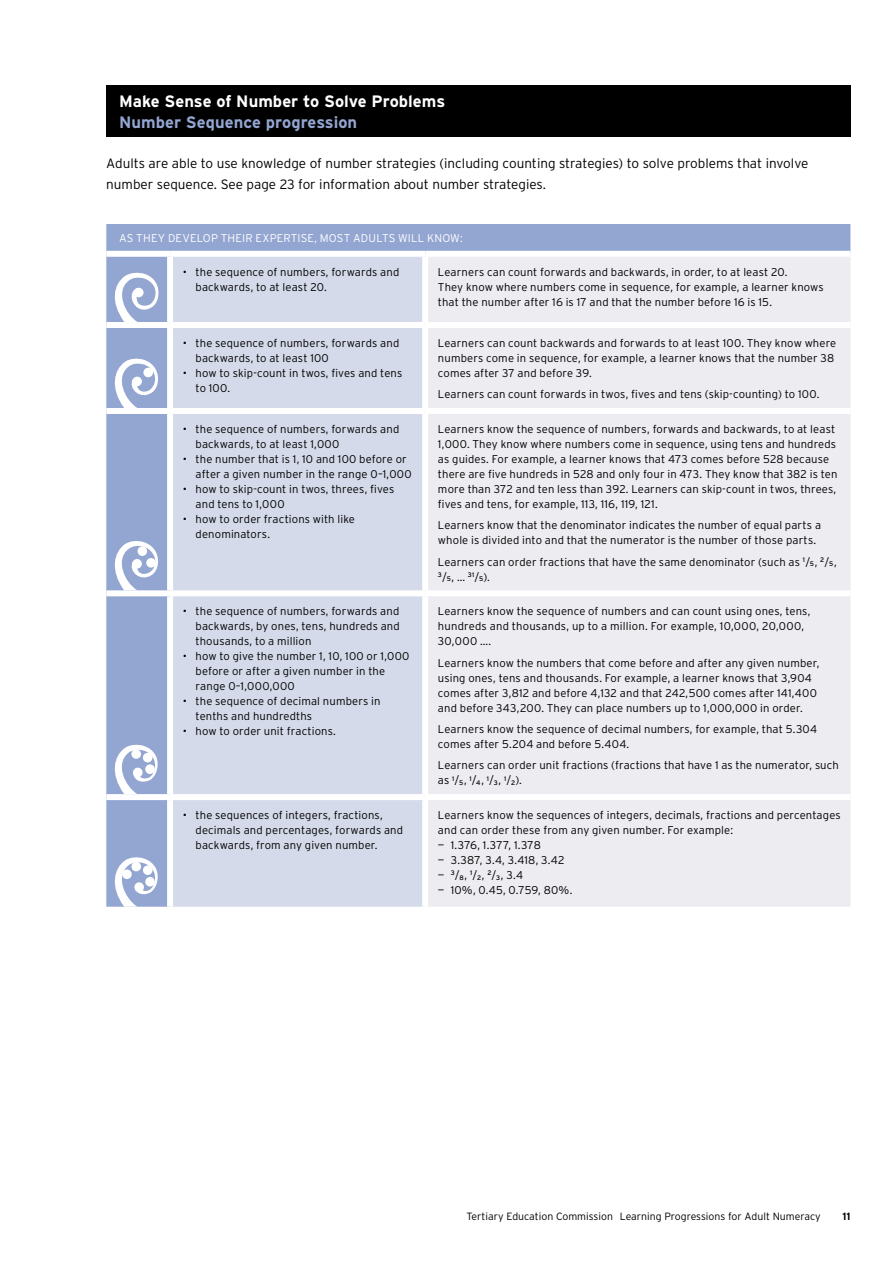
<style>
.page{position:relative;width:893px;height:1263px;background:#fff}
.page>*{position:absolute;margin:0;border:0;box-sizing:border-box;transform-origin:0 0}
.t1{font:700 16.5px "Interstate";color:#fff}
.t2{font:700 16.5px "Interstate";letter-spacing:.005em;color:#93a5d1}
.t3{font:300 13.5px/21px "Interstate";color:#000}
.t4{font:300 11.25px/15px "Interstate";letter-spacing:.015em;color:#000}
.t5{font:300 11.25px "Interstate";color:#fff}
.t6{font:300 10.5px "Interstate";color:#000}
.t7{font:700 10.5px "Interstate";color:#000}
.s1{font-weight:400;font-size:6.6px}
</style>
<div class="page">
<div style="left:106px;top:85px;width:744px;height:51px;background:#000"></div>
<div style="left:106px;top:224px;width:744px;height:683px;background:#93a5d1"></div>
<div style="left:173px;top:257px;width:249px;height:650px;background:#d4dae9"></div>
<div style="left:428px;top:257px;width:422px;height:650px;background:#ececf1"></div>
<div style="left:106px;top:251px;width:64px;height:6px;background:#fff"></div>
<div style="left:170px;top:251px;width:255px;height:6px;background:#fff"></div>
<div style="left:167px;top:257px;width:6px;height:65px;background:#fff"></div>
<div style="left:425px;top:251px;width:425px;height:6px;background:#fff"></div>
<div style="left:422px;top:257px;width:6px;height:65px;background:#fff"></div>
<div style="left:106px;top:322px;width:64px;height:6px;background:#fff"></div>
<div style="left:170px;top:322px;width:255px;height:6px;background:#fff"></div>
<div style="left:167px;top:328px;width:6px;height:80px;background:#fff"></div>
<div style="left:425px;top:322px;width:425px;height:6px;background:#fff"></div>
<div style="left:422px;top:328px;width:6px;height:80px;background:#fff"></div>
<div style="left:106px;top:408px;width:64px;height:6px;background:#fff"></div>
<div style="left:170px;top:408px;width:255px;height:6px;background:#fff"></div>
<div style="left:167px;top:414px;width:6px;height:176px;background:#fff"></div>
<div style="left:425px;top:408px;width:425px;height:6px;background:#fff"></div>
<div style="left:422px;top:414px;width:6px;height:176px;background:#fff"></div>
<div style="left:106px;top:590px;width:64px;height:6px;background:#fff"></div>
<div style="left:170px;top:590px;width:255px;height:6px;background:#fff"></div>
<div style="left:167px;top:596px;width:6px;height:198px;background:#fff"></div>
<div style="left:425px;top:590px;width:425px;height:6px;background:#fff"></div>
<div style="left:422px;top:596px;width:6px;height:198px;background:#fff"></div>
<div style="left:106px;top:794px;width:64px;height:6px;background:#fff"></div>
<div style="left:170px;top:794px;width:255px;height:6px;background:#fff"></div>
<div style="left:167px;top:800px;width:6px;height:107px;background:#fff"></div>
<div style="left:425px;top:794px;width:425px;height:6px;background:#fff"></div>
<div style="left:422px;top:800px;width:6px;height:107px;background:#fff"></div>
<svg style="left:110px;top:272px;width:50px;height:50px"></svg>
<svg style="left:109px;top:358px;width:50px;height:50px"></svg>
<svg style="left:109px;top:540px;width:50px;height:50px"></svg>
<div style="left:146px;top:558px;width:10px;height:10px;background:#fff;border-radius:50%"></div>
<svg style="left:109px;top:744px;width:50px;height:50px"></svg>
<svg style="left:109px;top:856px;width:50px;height:51px"></svg>
<h1 class="t1" style="left:119px;top:92px;width:328px">Make Sense of Number to Solve Problems</h1>
<h1 class="t2" style="left:119px;top:113px;width:240px">Number Sequence progression</h1>
<p class="t3" style="left:106px;top:153px;width:704px">Adults are able to use knowledge of number strategies (including counting strategies) to solve problems that involve number sequence. See page 23 for information about number strategies.</p>
<p class="t5" style="left:119px;top:231px;width:26px">As they</p>
<p class="t5" style="left:168px;top:231px;width:8px">develop</p>
<p class="t5" style="left:221px;top:231px;width:8px">their</p>
<p class="t5" style="left:256px;top:231px;width:22px">expertise</p>
<p class="t5" style="left:314px;top:231px;width:14px">, most</p>
<p class="t5" style="left:353px;top:231px;width:8px">adults</p>
<p class="t5" style="left:398px;top:231px;width:8px">will</p>
<p class="t5" style="left:427px;top:231px;width:9px">know</p>
<p class="t5" style="left:460px;top:231px;width:4px">:</p>
<p class="t4" style="left:196px;top:264px;width:205px;text-indent:-13px">• the sequence of numbers, forwards and backwards, to at least 20.</p>
<p class="t4" style="left:438px;top:264px;width:387px">Learners can count forwards and backwards, in order, to at least 20.<br>They know where numbers come in sequence, for example, a learner knows that the number after 16 is 17 and that the number before 16 is 15.</p>
<p class="t4" style="left:196px;top:335px;width:205px;text-indent:-13px">• the sequence of numbers, forwards and backwards, to at least 100</p>
<p class="t4" style="left:196px;top:365px;width:208px;text-indent:-13px">• how to skip-count in twos, fives and tens to 100.</p>
<p class="t4" style="left:438px;top:335px;width:400px">Learners can count backwards and forwards to at least 100. They know where numbers come in sequence, for example, a learner knows that the number 38 comes after 37 and before 39.</p>
<p class="t4" style="left:438px;top:387px;width:383px">Learners can count forwards in twos, fives and tens (skip-counting) to 100.</p>
<p class="t4" style="left:196px;top:421px;width:205px;text-indent:-13px">• the sequence of numbers, forwards and backwards, to at least 1,000</p>
<p class="t4" style="left:196px;top:451px;width:218px;text-indent:-13px">• the number that is 1, 10 and 100 before or after a given number in the range 0–1,000</p>
<p class="t4" style="left:196px;top:481px;width:200px;text-indent:-13px">• how to skip-count in twos, threes, fives and tens to 1,000</p>
<p class="t4" style="left:196px;top:511px;width:161px;text-indent:-13px">• how to order fractions with like denominators.</p>
<p class="t4" style="left:196px;top:604px;width:206px;text-align:justify;text-indent:-13px">• the sequence of numbers, forwards and backwards, by ones, tens, hundreds and thousands, to a million</p>
<p class="t4" style="left:196px;top:649px;width:215px;text-indent:-13px">• how to give the number 1, 10, 100 or 1,000 before or after a given number in the range 0–1,000,000</p>
<p class="t4" style="left:196px;top:694px;width:186px;text-indent:-13px">• the sequence of decimal numbers in tenths and hundredths</p>
<p class="t4" style="left:183px;top:724px;width:155px">• how to order unit fractions.</p>
<p class="t4" style="left:438px;top:421px;width:401px">Learners know the sequence of numbers, forwards and backwards, to at least 1,000. They know where numbers come in sequence, using tens and hundreds as guides. For example, a learner knows that 473 comes before 528 because there are five hundreds in 528 and only four in 473. They know that 382 is ten more than 372 and ten less than 392. Learners can skip-count in twos, threes, fives and tens, for example, 113, 116, 119, 121.</p>
<p class="t4" style="left:438px;top:518px;width:385px">Learners know that the denominator indicates the number of equal parts a whole is divided into and that the numerator is the number of those parts.</p>
<p class="t4" style="left:438px;top:554px;width:400px">Learners can order fractions that have the same denominator (such as <sup>1</sup>/<span class="s1">5</span>, <sup>2</sup>/<span class="s1">5</span>,<br><sup>3</sup>/<span class="s1">5</span>, … <sup>31</sup>/<span class="s1">5</span>).</p>
<p class="t4" style="left:438px;top:604px;width:374px">Learners know the sequence of numbers and can count using ones, tens, hundreds and thousands, up to a million. For example, 10,000, 20,000,<br>30,000 ….</p>
<p class="t4" style="left:438px;top:655px;width:383px">Learners know the numbers that come before and after any given number, using ones, tens and thousands. For example, a learner knows that 3,904 comes after 3,812 and before 4,132 and that 242,500 comes after 141,400 and before 343,200. They can place numbers up to 1,000,000 in order.</p>
<p class="t4" style="left:438px;top:721px;width:381px">Learners know the sequence of decimal numbers, for example, that 5.304 comes after 5.204 and before 5.404.</p>
<p class="t4" style="left:438px;top:758px;width:402px">Learners can order unit fractions (fractions that have 1 as the numerator, such as <sup>1</sup>/<span class="s1">5</span>, <sup>1</sup>/<span class="s1">4</span>, <sup>1</sup>/<span class="s1">3</span>, <sup>1</sup>/<span class="s1">2</span>).</p>
<p class="t4" style="left:196px;top:807px;width:209px;text-indent:-13px">• the sequences of integers, fractions, decimals and percentages, forwards and backwards, from any given number.</p>
<p class="t4" style="left:438px;top:807px;width:404px">Learners know the sequences of integers, decimals, fractions and percentages and can order these from any given number. For example:</p>
<p class="t4" style="left:438px;top:837px;width:104px">— 1.376, 1.377, 1.378</p>
<p class="t4" style="left:438px;top:852px;width:128px">— 3.387, 3.4, 3.418, 3.42</p>
<p class="t4" style="left:438px;top:867px;width:87px">— <sup>3</sup>/<span class="s1">8</span>, <sup>1</sup>/<span class="s1">2</span>, <sup>2</sup>/<span class="s1">3</span>, 3.4</p>
<p class="t4" style="left:438px;top:882px;width:136px">— 10%, 0.45, 0.759, 80%.</p>
<p class="t6" style="left:466px;top:1211px;width:356px">Tertiary Education Commission Learning Progressions for Adult Numeracy</p>
<p class="t7" style="left:842px;top:1211px;width:10px">11</p>
</div>
